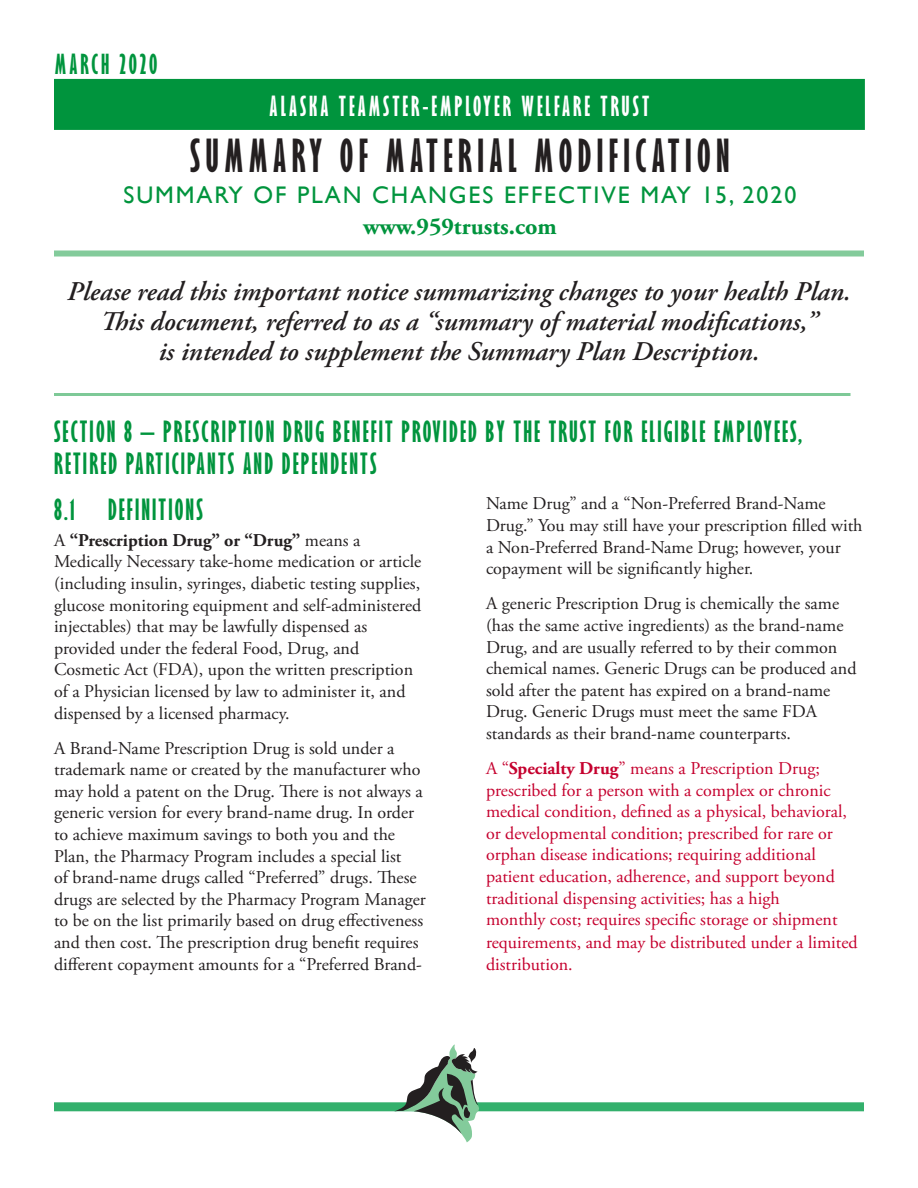
<style>
.page{position:relative;width:918px;height:1188px;background:#fff}
.page>*{position:absolute;margin:0;border:0;box-sizing:border-box;transform-origin:0 0}
.t1{font:700 expanded 42px "Gill Sans";letter-spacing:.13em;color:#231f20}
.t2{font:italic 600 27px/30px "Adobe Garamond Pro";color:#231f20;text-align:center}
.t3{font:700 expanded 27px/32.4px "Gill Sans";letter-spacing:.08em;color:#00943d}
.t4{font:700 expanded 25.5px "Gill Sans";letter-spacing:.12em;color:#fff}
.t5{font:700 expanded 25.5px "Gill Sans";letter-spacing:.12em;color:#00943d}
.t6{font:24px "Gill Sans";letter-spacing:.08em;color:#00943d}
.t7{font:700 24px "Adobe Garamond Pro";color:#00943d}
.t8{font:18px/21.6px "Adobe Garamond Pro";color:#231f20}
.t9{font:18px/21.8px "Adobe Garamond Pro";color:#c5002e}
.s1{font-weight:700}
</style>
<div class="page">
<div style="left:54px;top:1102px;width:810px;height:9px;background:#33b06c"></div>
<svg style="left:394px;top:1044px;width:86px;height:98px"></svg>
<div style="left:54px;top:79px;width:811px;height:51px;background:#00943d"></div>
<div style="left:54px;top:250px;width:810px;height:6px;background:#83cb9b"></div>
<hr style="left:54px;top:393px;width:796px;height:3px;background:#7ec997">
<h3 class="t5" style="left:55px;top:49px;width:104px">MARCH 2020</h3>
<h3 class="t4" style="left:270px;top:91px;width:381px">ALASKA TEAMSTER-EMPLOYER WELFARE TRUST</h3>
<h1 class="t1" style="left:190px;top:130px;width:541px">SUMMARY OF MATERIAL MODIFICATION</h1>
<h3 class="t6" style="left:123px;top:181px;width:674px">SUMMARY OF PLAN CHANGES EFFECTIVE MAY 15, 2020</h3>
<h3 class="t7" style="left:363px;top:213px;width:195px">www.959trusts.com</h3>
<h2 class="t2" style="left:67px;top:278px;width:785px">Please read this important notice summarizing changes to your health Plan.<br>This document, referred to as a “summary of material modifications,”<br>is intended to supplement the Summary Plan Description.</h2>
<h2 class="t3" style="left:54px;top:415px;width:749px">SECTION 8 – PRESCRIPTION DRUG BENEFIT PROVIDED BY THE TRUST FOR ELIGIBLE EMPLOYEES,<br>RETIRED PARTICIPANTS AND DEPENDENTS</h2>
<h2 class="t3" style="left:54px;top:493px;width:151px">8.1 DEFINITIONS</h2>
<p class="t8" style="left:54px;top:530px;width:369px">A <span class="s1">“Prescription Drug” or “Drug”</span> means a Medically Necessary take-home medication or article (including insulin, syringes, diabetic testing supplies, glucose monitoring equipment and self-administered injectables) that may be lawfully dispensed as provided under the federal Food, Drug, and Cosmetic Act (FDA), upon the written prescription of a Physician licensed by law to administer it, and dispensed by a licensed pharmacy.</p>
<p class="t8" style="left:54px;top:738px;width:373px">A Brand-Name Prescription Drug is sold under a trademark name or created by the manufacturer who may hold a patent on the Drug. There is not always a generic version for every brand-name drug. In order to achieve maximum savings to both you and the Plan, the Pharmacy Program includes a special list<br>of brand-name drugs called “Preferred” drugs. These drugs are selected by the Pharmacy Program Manager to be on the list primarily based on drug effectiveness and then cost. The prescription drug benefit requires different copayment amounts for a “Preferred Brand-</p>
<p class="t8" style="left:486px;top:494px;width:378px">Name Drug” and a “Non-Preferred Brand-Name Drug.” You may still have your prescription filled with a Non-Preferred Brand-Name Drug; however, your copayment will be significantly higher.</p>
<p class="t8" style="left:486px;top:594px;width:372px">A generic Prescription Drug is chemically the same (has the same active ingredients) as the brand-name Drug, and are usually referred to by their common chemical names. Generic Drugs can be produced and sold after the patent has expired on a brand-name Drug. Generic Drugs must meet the same FDA standards as their brand-name counterparts.</p>
<p class="t9" style="left:486px;top:758px;width:373px">A “<span class="s1">Specialty Drug</span>” means a Prescription Drug; prescribed for a person with a complex or chronic medical condition, defined as a physical, behavioral, or developmental condition; prescribed for rare or orphan disease indications; requiring additional patient education, adherence, and support beyond traditional dispensing activities; has a high<br>monthly cost; requires specific storage or shipment requirements, and may be distributed under a limited distribution.</p>
</div>
